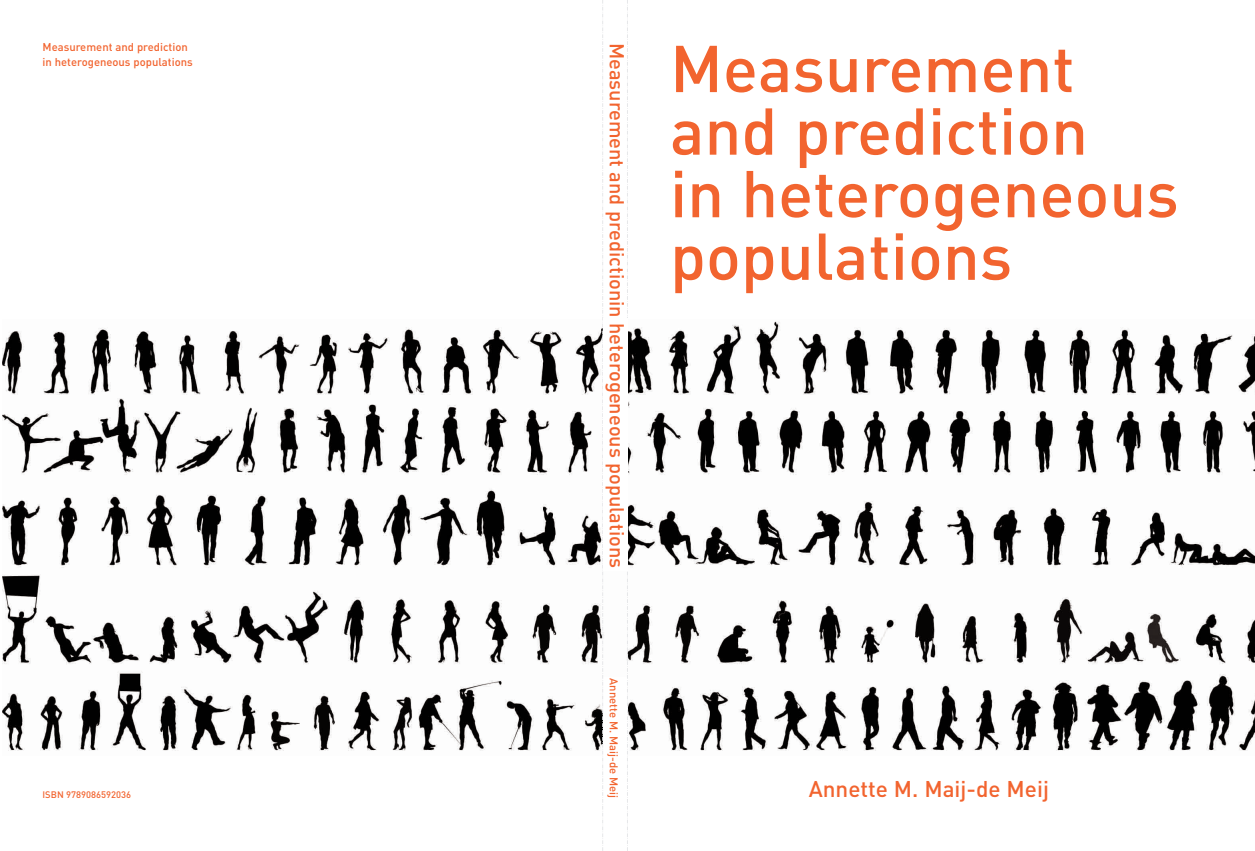
<style>
.page{position:relative;width:1255px;height:851px;background:#fff}
.page>*{position:absolute;margin:0;border:0;box-sizing:border-box;transform-origin:0 0}
.t1{font:500 65px/62.5px "DIN";color:#f2642f}
.t2{font:500 22.5px "DIN";color:#f2642f}
.t3{font:500 20px "DIN";color:#f2642f}
.t4{font:500 11.25px/15px "DIN";color:#f2642f}
.t5{font:500 9.38px "DIN";color:#f2642f}
</style>
<div class="page">
<img style="left:2px;top:321px;width:1252px;height:430px">
<div style="left:602px;top:677px;width:25px;height:173px;background:#fff"></div>
<svg style="left:602px;top:0;width:1px;height:850px"></svg>
<svg style="left:627px;top:0;width:1px;height:850px"></svg>
<div style="left:602px;top:318px;width:25px;height:252px;background:#fff"></div>
<p class="t4" style="left:43px;top:39px;width:152px">Measurement and prediction in heterogeneous populations</p>
<p class="t5" style="left:43px;top:789px;width:90px">ISBN 9789086592036</p>
<h3 class="t3" style="left:629px;top:43px;width:527px;rotate:90deg">Measurement and predictionin heterogeneous populations</h3>
<p class="t4" style="left:621px;top:678px;width:122px;rotate:90deg">Annette M. Maij-de Meij</p>
<h1 class="t1" style="left:670px;top:35px;width:510px">Measurement and prediction<br>in heterogeneous populations</h1>
<h2 class="t2" style="left:808px;top:775px;width:242px">Annette M. Maij-de Meij</h2>
</div>
